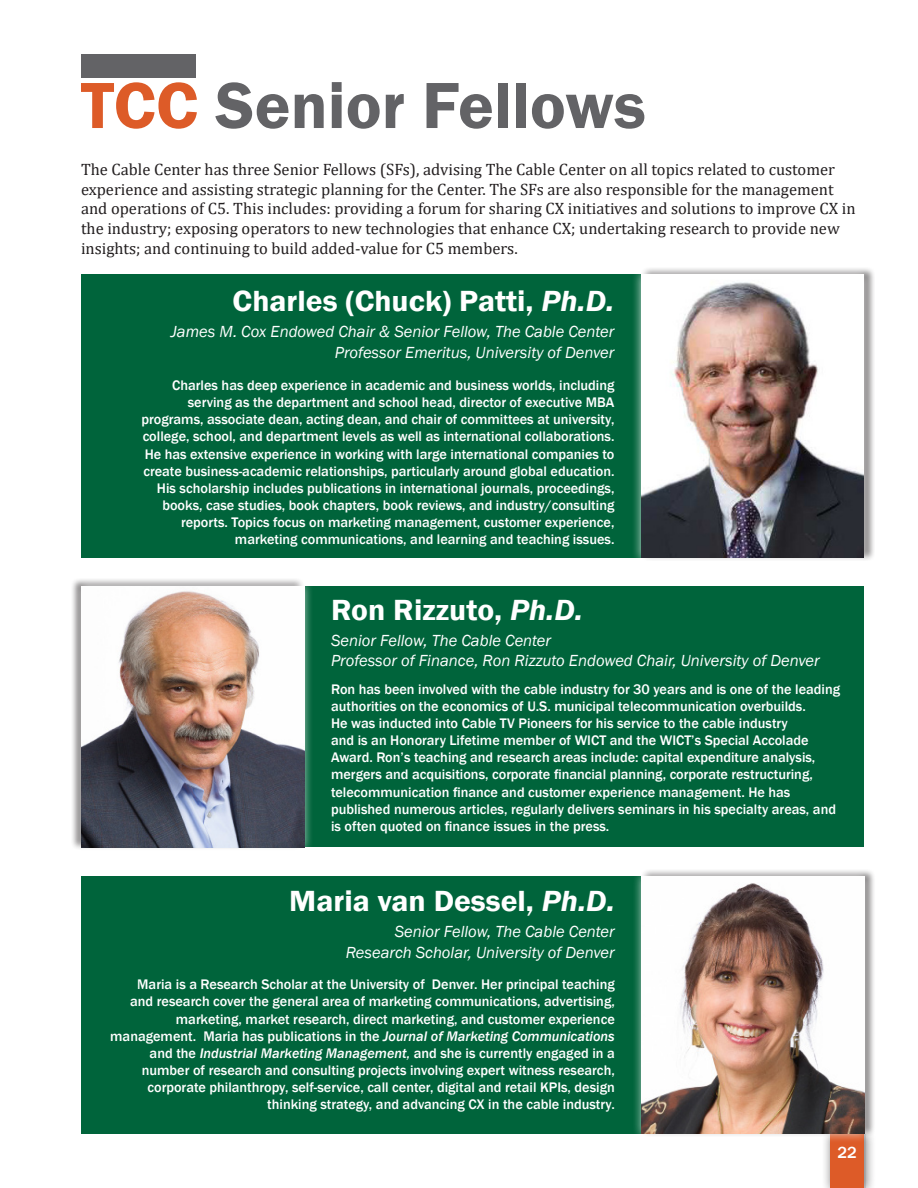
<style>
.page{position:relative;width:918px;height:1188px;background:#fff}
.page>*{position:absolute;margin:0;border:0;box-sizing:border-box;transform-origin:0 0}
.t1{font:600 67.5px "Franklin Gothic";color:#636366}
.t2{font:600 30px "Franklin Gothic";color:#fff;scale:1.05 1}
.t3{font:16.5px/19.8px "Cambria";color:#231f20}
.t4{font:italic 16.5px "Franklin Gothic";color:#fff}
.t5{font:500 16.5px "Franklin Gothic";color:#fff}
.t6{font:500 14.25px/17.1px "Franklin Gothic";color:#fff;text-align:right}
.s1{color:#dd5b28}
.s2{font-style:italic}
</style>
<div class="page">
<div style="left:81px;top:275px;width:783px;height:283px;background:#00643b"></div>
<div style="left:81px;top:586px;width:783px;height:261px;background:#00643b"></div>
<div style="left:81px;top:877px;width:783px;height:257px;background:#00643b"></div>
<div style="left:632px;top:265px;width:242px;height:303px;background:#fff;opacity:.75"></div>
<img style="left:641px;top:275px;width:223px;height:283px">
<div style="left:81px;top:54px;width:115px;height:24px;background:#636366"></div>
<div style="left:822px;top:1124px;width:54px;height:64px;background:#231f20;opacity:.65"></div>
<div style="left:830px;top:1133px;width:37px;height:55px;background:#a7a8aa"></div>
<div style="left:830px;top:1134px;width:34px;height:54px;background:#dd5b28"></div>
<div style="left:632px;top:867px;width:242px;height:276px;background:#fff;opacity:.75"></div>
<img style="left:642px;top:877px;width:222px;height:256px">
<div style="left:72px;top:576px;width:242px;height:281px;background:#fff;opacity:.75"></div>
<img style="left:82px;top:586px;width:222px;height:261px">
<p class="t1" style="left:81px;top:64px;width:566px"><span class="s1">TCC</span> Senior Fellows</p>
<p class="t3" style="left:81px;top:159px;width:776px">The Cable Center has three Senior Fellows (SFs), advising The Cable Center on all topics related to customer experience and assisting strategic planning for the Center. The SFs are also responsible for the management and operations of C5. This includes: providing a forum for sharing CX initiatives and solutions to improve CX in the industry; exposing operators to new technologies that enhance CX; undertaking research to provide new insights; and continuing to build added-value for C5 members.</p>
<p class="t2" style="left:233px;top:283px;width:365px">Charles (Chuck) Patti, <span class="s2">Ph.D.</span></p>
<p class="t4" style="left:171px;top:321px;width:445px">James M. Cox Endowed Chair &amp; Senior Fellow, The Cable Center</p>
<p class="t4" style="left:335px;top:342px;width:281px">Professor Emeritus, University of Denver</p>
<p class="t6" style="left:172px;top:377px;width:444px">Charles has deep experience in academic and business worlds, including</p>
<p class="t6" style="left:188px;top:394px;width:428px">serving as the department and school head, director of executive MBA</p>
<p class="t6" style="left:142px;top:411px;width:474px">programs, associate dean, acting dean, and chair of committees at university, college, school, and department levels as well as international collaborations.<br>He has extensive experience in working with large international companies to create business-academic relationships, particularly around global education.<br>His scholarship includes publications in international journals, proceedings, books, case studies, book chapters, book reviews, and industry/consulting reports. Topics focus on marketing management, customer experience, marketing communications, and learning and teaching issues.</p>
<p class="t2" style="left:331px;top:592px;width:241px">Ron Rizzuto, <span class="s2">Ph.D.</span></p>
<p class="t4" style="left:331px;top:631px;width:222px">Senior Fellow, The Cable Center</p>
<p class="t4" style="left:331px;top:650px;width:490px">Professor of Finance, Ron Rizzuto Endowed Chair, University of Denver</p>
<p class="t6" style="left:331px;top:681px;width:511px;text-align:left">Ron has been involved with the cable industry for 30 years and is one of the leading authorities on the economics of U.S. municipal telecommunication overbuilds.<br>He was inducted into Cable TV Pioneers for his service to the cable industry<br>and is an Honorary Lifetime member of WICT and the WICT’s Special Accolade Award. Ron’s teaching and research areas include: capital expenditure analysis, mergers and acquisitions, corporate financial planning, corporate restructuring, telecommunication finance and customer experience management. He has published numerous articles, regularly delivers seminars in his specialty areas, and is often quoted on finance issues in the press.</p>
<p class="t2" style="left:289px;top:883px;width:311px">Maria van Dessel, <span class="s2">Ph.D.</span></p>
<p class="t4" style="left:395px;top:921px;width:222px">Senior Fellow, The Cable Center</p>
<p class="t4" style="left:346px;top:942px;width:271px">Research Scholar, University of Denver</p>
<p class="t6" style="left:110px;top:976px;width:506px">Maria is a Research Scholar at the University of Denver. Her principal teaching<br>and research cover the general area of marketing communications, advertising, marketing, market research, direct marketing, and customer experience management. Maria has publications in the <span class="s2">Journal of Marketing Communications </span>and the <span class="s2">Industrial Marketing Management,</span> and she is currently engaged in a number of research and consulting projects involving expert witness research, corporate philanthropy, self-service, call center, digital and retail KPIs, design thinking strategy, and advancing CX in the cable industry.</p>
<p class="t5" style="left:837px;top:1142px;width:21px">22</p>
</div>
